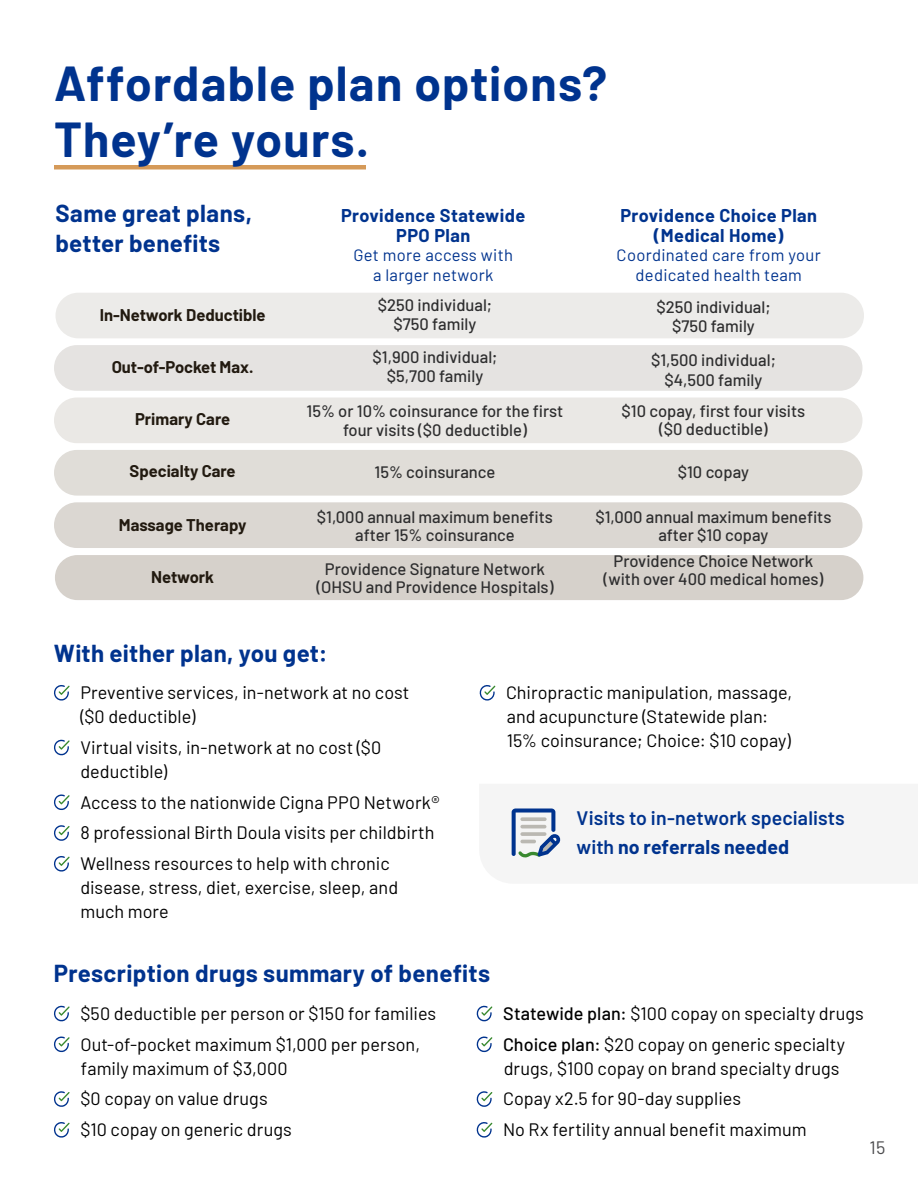
<style>
.page{position:relative;width:918px;height:1188px;background:#fff}
.page>*{position:absolute;margin:0;border:0;box-sizing:border-box;transform-origin:0 0}
.t1{font:700 48px/57px "Barlow";letter-spacing:.025em;color:#00338e}
.t2{font:700 24px/30px "Barlow";letter-spacing:.015em;color:#00338e}
.t3{font:600 19.5px/28.5px "Barlow";letter-spacing:.005em;color:#00338e}
.t4{font:18px/30.8px "Barlow";color:#000}
.t5{font:700 18px/19.5px "Barlow";letter-spacing:.025em;color:#00338e;text-align:center}
.t6{font:18px "Barlow";color:#4d4d4f}
.t7{font:500 16.5px/18px "Barlow";color:#2e2e2f;text-align:center}
.t8{font:700 16.5px "Barlow";color:#221a10}
.t9{font:16.5px/19.5px "Barlow";letter-spacing:.02em;color:#00338e;text-align:center}
.s1{font-weight:700}
.s2{font-weight:500}
</style>
<div class="page">
<div style="left:54px;top:165px;width:312px;height:5px;background:#d59a59"></div>
<svg style="left:54px;top:685px;width:16px;height:16px"></svg>
<svg style="left:54px;top:739px;width:16px;height:17px"></svg>
<svg style="left:54px;top:794px;width:16px;height:16px"></svg>
<svg style="left:54px;top:825px;width:16px;height:16px"></svg>
<svg style="left:54px;top:856px;width:16px;height:16px"></svg>
<svg style="left:54px;top:1005px;width:16px;height:17px"></svg>
<svg style="left:54px;top:1036px;width:16px;height:17px"></svg>
<svg style="left:54px;top:1091px;width:16px;height:16px"></svg>
<svg style="left:54px;top:1122px;width:16px;height:16px"></svg>
<svg style="left:479px;top:685px;width:16px;height:16px"></svg>
<svg style="left:476px;top:1005px;width:16px;height:17px"></svg>
<svg style="left:476px;top:1036px;width:16px;height:17px"></svg>
<svg style="left:476px;top:1091px;width:16px;height:16px"></svg>
<svg style="left:476px;top:1122px;width:16px;height:16px"></svg>
<div style="left:55px;top:293px;width:809px;height:45px;background:#ecebe9;border-radius:23px"></div>
<div style="left:54px;top:398px;width:809px;height:45px;background:#eae8e5;border-radius:23px"></div>
<div style="left:54px;top:502px;width:809px;height:46px;background:#dbd7d2;border-radius:23px"></div>
<div style="left:54px;top:345px;width:809px;height:46px;background:#e5e3e1;border-radius:23px"></div>
<div style="left:54px;top:450px;width:809px;height:46px;background:#e0ddd8;border-radius:23px"></div>
<div style="left:55px;top:555px;width:808px;height:45px;background:#d6d1cb;border-radius:23px"></div>
<svg style="left:512px;top:809px;width:49px;height:49px"></svg>
<h1 class="t1" style="left:54px;top:51px;width:555px">Affordable plan options?<br>They’re yours.</h1>
<h2 class="t2" style="left:55px;top:197px;width:198px">Same great plans, better benefits</h2>
<p class="t5" style="left:341px;top:204px;width:186px">Providence Statewide<br>PPO Plan</p>
<p class="t9" style="left:353px;top:244px;width:161px">Get more access with a larger network</p>
<p class="t5" style="left:620px;top:204px;width:198px">Providence Choice Plan (Medical Home)</p>
<p class="t9" style="left:617px;top:244px;width:206px">Coordinated care from your dedicated health team</p>
<p class="t8" style="left:100px;top:303px;width:167px">In-Network Deductible</p>
<p class="t8" style="left:112px;top:355px;width:143px">Out-of-Pocket Max.</p>
<p class="t8" style="left:135px;top:407px;width:97px">Primary Care</p>
<p class="t8" style="left:130px;top:459px;width:108px">Specialty Care</p>
<p class="t8" style="left:119px;top:513px;width:129px">Massage Therapy</p>
<p class="t8" style="left:151px;top:565px;width:64px">Network</p>
<p class="t7" style="left:378px;top:294px;width:116px;line-height:19.6px">$250 individual; $750 family</p>
<p class="t7" style="left:373px;top:346px;width:126px;line-height:19.5px">$1,900 individual; $5,700 family</p>
<p class="t7" style="left:307px;top:401px;width:258px">15% or 10% coinsurance for the first four visits ($0 deductible)</p>
<p class="t7" style="left:375px;top:462px;width:122px">15% coinsurance</p>
<p class="t7" style="left:317px;top:507px;width:238px">$1,000 annual maximum benefits after 15% coinsurance</p>
<p class="t7" style="left:317px;top:559px;width:238px">Providence Signature Network (OHSU and Providence Hospitals)</p>
<h2 class="t2" style="left:54px;top:636px;width:275px">With either plan, you get:</h2>
<p class="t7" style="left:656px;top:295px;width:116px;line-height:19.6px">$250 individual; $750 family</p>
<p class="t7" style="left:651px;top:349px;width:126px;line-height:19.5px">$1,500 individual; $4,500 family</p>
<p class="t7" style="left:622px;top:401px;width:185px">$10 copay, first four visits ($0 deductible)</p>
<p class="t7" style="left:678px;top:461px;width:73px">$10 copay</p>
<p class="t7" style="left:595px;top:507px;width:238px">$1,000 annual maximum benefits after $10 copay</p>
<p class="t7" style="left:604px;top:551px;width:221px">Providence Choice Network (with over 400 medical homes)</p>
<p class="t4" style="left:80px;top:679px;width:331px;line-height:24px">Preventive services, in-network at no cost ($0 deductible)</p>
<p class="t4" style="left:80px;top:734px;width:302px;line-height:24px">Virtual visits, in-network at no cost ($0 deductible)</p>
<p class="t4" style="left:80px;top:785px;width:361px">Access to the nationwide Cigna PPO Network®<br>8 professional Birth Doula visits per childbirth<br>Wellness resources to help with chronic</p>
<p class="t4" style="left:80px;top:874px;width:319px;line-height:24px">disease, stress, diet, exercise, sleep, and much more</p>
<p class="t4" style="left:506px;top:679px;width:288px;line-height:24px">Chiropractic manipulation, massage, and acupuncture (Statewide plan:<br>15% coinsurance; Choice: $10 copay)</p>
<p class="t3" style="left:577px;top:802px;width:270px">Visits to in-network specialists with <span class="s1">no referrals needed</span></p>
<h2 class="t2" style="left:54px;top:956px;width:438px">Prescription drugs summary of benefits</h2>
<p class="t4" style="left:80px;top:997px;width:357px">$50 deductible per person or $150 for families<br>Out-of-pocket maximum $1,000 per person,</p>
<p class="t4" style="left:80px;top:1051px;width:213px">family maximum of $3,000 $0 copay on value drugs $10 copay on generic drugs</p>
<p class="t4" style="left:503px;top:997px;width:362px"><span class="s2">Statewide plan:</span> $100 copay on specialty drugs<br><span class="s2">Choice plan:</span> $20 copay on generic specialty</p>
<p class="t4" style="left:503px;top:1051px;width:338px">drugs, $100 copay on brand specialty drugs<br>Copay x2.5 for 90-day supplies<br>No Rx fertility annual benefit maximum</p>
<p class="t6" style="left:870px;top:1134px;width:17px">15</p>
</div>
